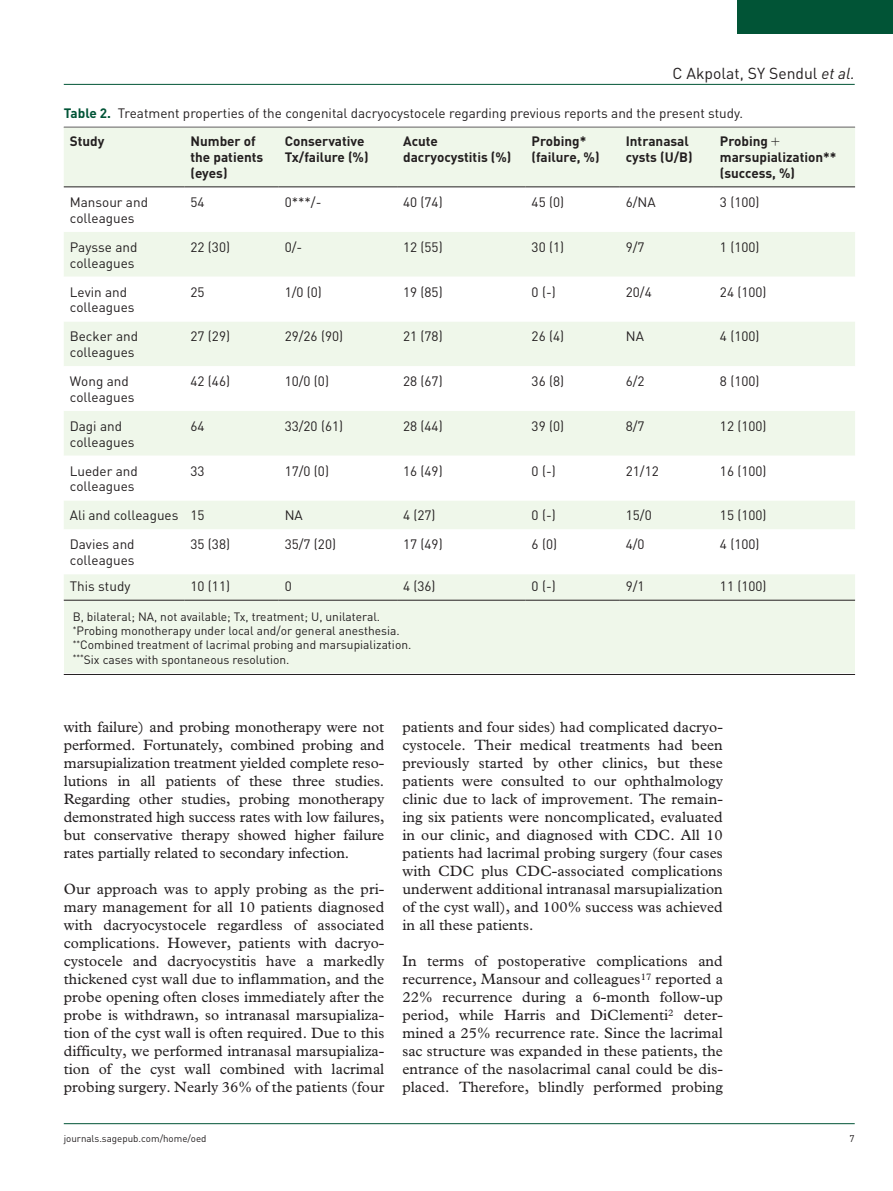
<style>
.page{position:relative;width:893px;height:1191px;background:#fff}
.page>*{position:absolute;margin:0;border:0;box-sizing:border-box;transform-origin:0 0}
.t1{font:15.75px "DIN";color:#231f20}
.t2{font:15px/18px "Plantin Std";letter-spacing:.005em;color:#231f20;text-align:justify}
.t3{font:13.5px/15.8px "DIN";color:#231f20}
.t4{font:700 13.5px/15.8px "DIN";color:#231f20}
.t5{font:12px/14.2px "DIN";color:#231f20}
.t6{font:9.75px "DIN";color:#231f20}
.s1{font-style:italic}
.s2{font-weight:700;color:#015436}
.s3{font-weight:700}
</style>
<div class="page">
<hr style="left:64px;top:84px;width:791px;height:1px;background:#015436">
<hr style="left:64px;top:1123px;width:791px;height:1px;background:#015436">
<div style="left:738px;top:0;width:155px;height:34px;background:#015436"></div>
<div style="left:64px;top:599px;width:790px;height:74px;background:#eff7ea"></div>
<hr style="left:64px;top:127px;width:791px;height:1px;background:#231f20">
<hr style="left:64px;top:674px;width:791px;height:1px;background:#231f20">
<div style="left:64px;top:128px;width:791px;height:472px;background:#eff7ea"></div>
<svg style="left:64px;top:187px;width:791px;height:387px"></svg>
<hr style="left:64px;top:186px;width:120px;height:1px;background:#231f20">
<hr style="left:184px;top:186px;width:95px;height:1px;background:#231f20">
<hr style="left:279px;top:186px;width:118px;height:1px;background:#231f20">
<hr style="left:397px;top:186px;width:129px;height:1px;background:#231f20">
<hr style="left:526px;top:186px;width:94px;height:1px;background:#231f20">
<hr style="left:620px;top:186px;width:94px;height:1px;background:#231f20">
<hr style="left:714px;top:186px;width:141px;height:1px;background:#231f20">
<hr style="left:64px;top:600px;width:120px;height:1px;background:#231f20">
<hr style="left:184px;top:600px;width:95px;height:1px;background:#231f20">
<hr style="left:279px;top:600px;width:118px;height:1px;background:#231f20">
<hr style="left:397px;top:600px;width:129px;height:1px;background:#231f20">
<hr style="left:526px;top:600px;width:94px;height:1px;background:#231f20">
<hr style="left:620px;top:600px;width:94px;height:1px;background:#231f20">
<hr style="left:714px;top:600px;width:141px;height:1px;background:#231f20">
<svg style="left:771px;top:138px;width:13px;height:9px"></svg>
<p class="t1" style="left:673px;top:63px;width:184px">C Akpolat, SY Sendul <span class="s1">et al.</span></p>
<p class="t3" style="left:70px;top:98px;width:675px;line-height:28.5px;text-indent:-6px"><span class="s2">Table 2.</span> Treatment properties of the congenital dacryocystocele regarding previous reports and the present study.<br><span class="s3">Study</span></p>
<p class="t4" style="left:190px;top:133px;width:74px">Number of the patients (eyes)</p>
<p class="t4" style="left:285px;top:133px;width:85px">Conservative<br>Tx/failure (%)</p>
<p class="t4" style="left:403px;top:133px;width:110px">Acute dacryocystitis (%)</p>
<p class="t4" style="left:532px;top:133px;width:69px">Probing* (failure, %)</p>
<p class="t4" style="left:626px;top:133px;width:68px">Intranasal cysts (U/B)</p>
<p class="t4" style="left:720px;top:133px;width:118px">Probing marsupialization** (success, %)</p>
<p class="t3" style="left:70px;top:194px;width:80px">Mansour and colleagues</p>
<p class="t3" style="left:190px;top:194px;width:16px">54</p>
<p class="t3" style="left:285px;top:194px;width:38px">0***/-</p>
<p class="t3" style="left:403px;top:194px;width:41px">40 (74)</p>
<p class="t3" style="left:532px;top:194px;width:34px">45 (0)</p>
<p class="t3" style="left:626px;top:194px;width:31px">6/NA</p>
<p class="t3" style="left:720px;top:194px;width:41px">3 (100)</p>
<p class="t3" style="left:70px;top:239px;width:69px">Paysse and colleagues</p>
<p class="t3" style="left:190px;top:239px;width:41px">22 (30)</p>
<p class="t3" style="left:285px;top:239px;width:19px">0/-</p>
<p class="t3" style="left:403px;top:239px;width:41px">12 (55)</p>
<p class="t3" style="left:532px;top:239px;width:34px">30 (1)</p>
<p class="t3" style="left:626px;top:239px;width:20px">9/7</p>
<p class="t3" style="left:720px;top:239px;width:41px">1 (100)</p>
<p class="t3" style="left:70px;top:284px;width:66px">Levin and colleagues</p>
<p class="t3" style="left:190px;top:284px;width:16px">25</p>
<p class="t3" style="left:285px;top:284px;width:39px">1/0 (0)</p>
<p class="t3" style="left:403px;top:284px;width:41px">19 (85)</p>
<p class="t3" style="left:532px;top:284px;width:26px">0 (-)</p>
<p class="t3" style="left:626px;top:284px;width:27px">20/4</p>
<p class="t3" style="left:720px;top:284px;width:48px">24 (100)</p>
<p class="t3" style="left:70px;top:328px;width:70px">Becker and colleagues</p>
<p class="t3" style="left:190px;top:328px;width:41px">27 (29)</p>
<p class="t3" style="left:285px;top:328px;width:60px">29/26 (90)</p>
<p class="t3" style="left:403px;top:328px;width:41px">21 (78)</p>
<p class="t3" style="left:532px;top:328px;width:34px">26 (4)</p>
<p class="t3" style="left:626px;top:328px;width:20px">NA</p>
<p class="t3" style="left:720px;top:328px;width:41px">4 (100)</p>
<p class="t3" style="left:70px;top:373px;width:66px">Wong and colleagues</p>
<p class="t3" style="left:190px;top:373px;width:41px">42 (46)</p>
<p class="t3" style="left:285px;top:373px;width:46px">10/0 (0)</p>
<p class="t3" style="left:403px;top:373px;width:41px">28 (67)</p>
<p class="t3" style="left:532px;top:373px;width:34px">36 (8)</p>
<p class="t3" style="left:626px;top:373px;width:20px">6/2</p>
<p class="t3" style="left:720px;top:373px;width:41px">8 (100)</p>
<p class="t3" style="left:70px;top:418px;width:66px">Dagi and colleagues</p>
<p class="t3" style="left:190px;top:418px;width:16px">64</p>
<p class="t3" style="left:285px;top:418px;width:60px">33/20 (61)</p>
<p class="t3" style="left:403px;top:418px;width:41px">28 (44)</p>
<p class="t3" style="left:532px;top:418px;width:34px">39 (0)</p>
<p class="t3" style="left:626px;top:418px;width:20px">8/7</p>
<p class="t3" style="left:720px;top:418px;width:48px">12 (100)</p>
<p class="t3" style="left:70px;top:463px;width:70px">Lueder and colleagues</p>
<p class="t3" style="left:190px;top:463px;width:16px">33</p>
<p class="t3" style="left:285px;top:463px;width:46px">17/0 (0)</p>
<p class="t3" style="left:403px;top:463px;width:41px">16 (49)</p>
<p class="t3" style="left:532px;top:463px;width:26px">0 (-)</p>
<p class="t3" style="left:626px;top:463px;width:34px">21/12</p>
<p class="t3" style="left:720px;top:463px;width:48px">16 (100)</p>
<p class="t3" style="left:70px;top:507px;width:136px">Ali and colleagues 15</p>
<p class="t3" style="left:285px;top:507px;width:20px">NA</p>
<p class="t3" style="left:403px;top:507px;width:34px">4 (27)</p>
<p class="t3" style="left:532px;top:507px;width:26px">0 (-)</p>
<p class="t3" style="left:626px;top:507px;width:27px">15/0</p>
<p class="t3" style="left:720px;top:507px;width:48px">15 (100)</p>
<p class="t3" style="left:70px;top:536px;width:66px">Davies and colleagues</p>
<p class="t3" style="left:190px;top:536px;width:41px">35 (38)</p>
<p class="t3" style="left:285px;top:536px;width:53px">35/7 (20)</p>
<p class="t3" style="left:403px;top:536px;width:41px">17 (49)</p>
<p class="t3" style="left:532px;top:536px;width:27px">6 (0)</p>
<p class="t3" style="left:626px;top:536px;width:20px">4/0</p>
<p class="t3" style="left:720px;top:536px;width:41px">4 (100)</p>
<p class="t3" style="left:70px;top:578px;width:62px">This study</p>
<p class="t3" style="left:190px;top:578px;width:41px">10 (11)</p>
<p class="t3" style="left:285px;top:578px;width:9px">0</p>
<p class="t3" style="left:403px;top:578px;width:34px">4 (36)</p>
<p class="t3" style="left:532px;top:578px;width:26px">0 (-)</p>
<p class="t3" style="left:626px;top:578px;width:20px">9/1</p>
<p class="t3" style="left:720px;top:578px;width:48px">11 (100)</p>
<p class="t5" style="left:73px;top:609px;width:340px">B, bilateral; NA, not available; Tx, treatment; U, unilateral. <sup>*</sup>Probing monotherapy under local and/or general anesthesia. <sup>**</sup>Combined treatment of lacrimal probing and marsupialization. <sup>***</sup>Six cases with spontaneous resolution.</p>
<p class="t2" style="left:64px;top:718px;width:322px">with failure) and probing monotherapy were not performed. Fortunately, combined probing and marsupialization treatment yielded complete reso&shy;lutions in all patients of these three studies.<br>Regarding other studies, probing monotherapy demonstrated high success rates with low failures, but conservative therapy showed higher failure rates partially related to secondary infection.</p>
<p class="t2" style="left:64px;top:880px;width:322px">Our approach was to apply probing as the pri&shy;mary management for all 10 patients diagnosed with dacryocystocele regardless of associated complications. However, patients with dacryo&shy;cystocele and dacryocystitis have a markedly thickened cyst wall due to inflammation, and the probe opening often closes immediately after the probe is withdrawn, so intranasal marsupializa&shy;tion of the cyst wall is often required. Due to this difficulty, we performed intranasal marsupializa&shy;tion of the cyst wall combined with lacrimal probing surgery. Nearly 36% of the patients (four</p>
<p class="t2" style="left:402px;top:718px;width:322px">patients and four sides) had complicated dacryo&shy;cystocele. Their medical treatments had been previously started by other clinics, but these patients were consulted to our ophthalmology clinic due to lack of improvement. The remain&shy;ing six patients were noncomplicated, evaluated in our clinic, and diagnosed with CDC. All 10 patients had lacrimal probing surgery (four cases with CDC plus CDC-associated complications underwent additional intranasal marsupialization of the cyst wall), and 100% success was achieved in all these patients.</p>
<p class="t2" style="left:402px;top:952px;width:322px">In terms of postoperative complications and recurrence, Mansour and colleagues<sup>17</sup> reported a 22% recurrence during a 6-month follow-up period, while Harris and DiClementi<sup>2</sup> deter&shy;mined a 25% recurrence rate. Since the lacrimal sac structure was expanded in these patients, the entrance of the nasolacrimal canal could be dis&shy;placed. Therefore, blindly performed probing</p>
<p class="t6" style="left:64px;top:1132px;width:144px">journals.sagepub.com/home/oed</p>
<p class="t6" style="left:850px;top:1132px;width:7px">7</p>
</div>
